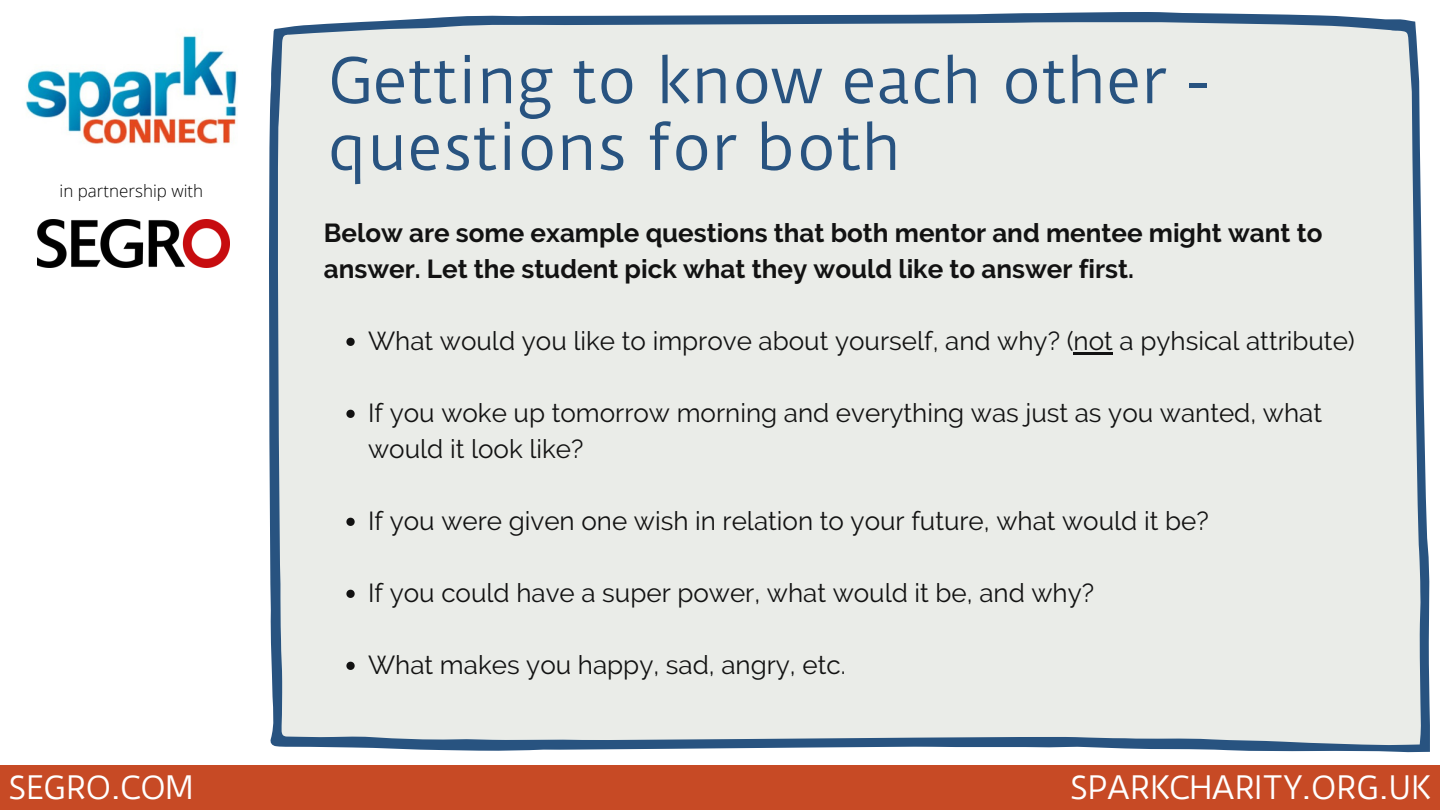
<style>
.page{position:relative;width:1440px;height:810px;background:#fff}
.page>*{position:absolute;margin:0;border:0;box-sizing:border-box;transform-origin:0 0}
.t1{font:61px/66.8px "Duru Sans";letter-spacing:-.01em;color:#285380}
.t2{font:30.3px "Duru Sans";letter-spacing:-.01em;color:#fff}
.t3{font:26px/36px "Raleway";color:#121212}
.t4{font:700 26px/36px "Raleway";color:#121212}
.t5{font:300 17px "Open Sans";color:#000}
</style>
<div class="page">
<div style="left:269px;top:12px;width:1161px;height:740px;background:#eaece8"></div>
<svg style="left:346px;top:338px;width:9px;height:8px"></svg>
<hr style="left:1074px;top:352px;width:39px;height:2px;background:#121212">
<svg style="left:346px;top:410px;width:9px;height:8px"></svg>
<svg style="left:346px;top:518px;width:9px;height:8px"></svg>
<svg style="left:346px;top:590px;width:9px;height:8px"></svg>
<svg style="left:346px;top:662px;width:9px;height:8px"></svg>
<div style="left:0;top:765px;width:1440px;height:45px;background:#c74a25"></div>
<img style="left:26px;top:35px;width:212px;height:109px">
<img style="left:37px;top:220px;width:192px;height:47px">
<p class="t5" style="left:60px;top:179px;width:145px">in partnership with</p>
<p class="t1" style="left:327px;top:48px;width:885px">Getting to know each other - questions for both</p>
<p class="t4" style="left:324px;top:215px;width:1000px">Below are some example questions that both mentor and mentee might want to answer. Let the student pick what they would like to answer first.</p>
<p class="t3" style="left:368px;top:323px;width:988px">What would you like to improve about yourself, and why? (not a pyhsical attribute)</p>
<p class="t3" style="left:368px;top:395px;width:955px">If you woke up tomorrow morning and everything was just as you wanted, what would it look like?</p>
<p class="t3" style="left:368px;top:503px;width:842px">If you were given one wish in relation to your future, what would it be?</p>
<p class="t3" style="left:368px;top:575px;width:728px">If you could have a super power, what would it be, and why?</p>
<p class="t3" style="left:368px;top:647px;width:479px">What makes you happy, sad, angry, etc.</p>
<p class="t2" style="left:9px;top:769px;width:186px">SEGRO.COM</p>
<p class="t2" style="left:1070px;top:769px;width:363px">SPARKCHARITY.ORG.UK</p>
</div>
